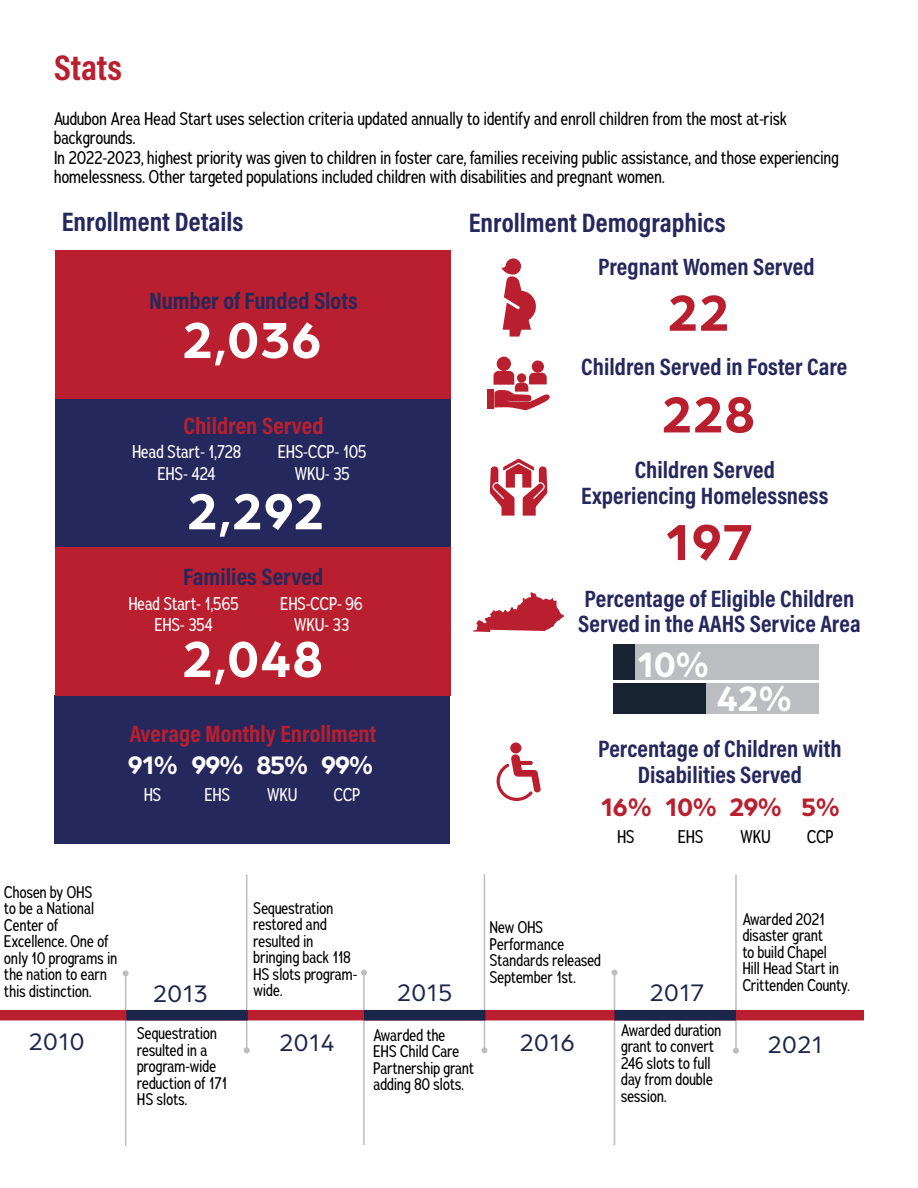
<style>
.page{position:relative;width:918px;height:1188px;background:#fff}
.page>*{position:absolute;margin:0;border:0;box-sizing:border-box;transform-origin:0 0}
.t1{font:700 54px "Arboria";color:#fff}
.t2{font:700 54px "Arboria";color:#b91f2f}
.t3{font:700 37.5px "Arboria";color:#fff}
.Heading{font:36px "Acumin Variable Concept";letter-spacing:.005em;color:#b91f2f}
.Sub_heading{font:27px "Acumin Variable Concept";color:#25285c}
.t4{font:700 27px "Arboria";letter-spacing:-.06em;color:#fff}
.t5{font:700 27px "Arboria";color:#b91f2f}
.t6{font:25.5px "Arboria";letter-spacing:.01em;color:#1c254b}
.Sub_heading-2{font:24px/25.5px "Acumin Variable Concept";color:#25285c;text-align:center}
.Sub_heading-3{font:24px "Acumin Variable Concept";color:#b91f2f}
.Body{font:18px/19.5px "Adrianna Condensed";color:#000}
.Body-2{font:18px "Adrianna Condensed";color:#fff}
.Body-3{font:16.5px/16.5px "Adrianna Condensed";color:#000}
</style>
<div class="page">
<hr style="left:125px;top:973px;width:1px;height:173px;background:#bcbdc0">
<svg style="left:123px;top:970px;width:6px;height:6px"></svg>
<hr style="left:246px;top:874px;width:1px;height:176px;background:#bcbdc0">
<svg style="left:244px;top:1047px;width:6px;height:6px"></svg>
<hr style="left:363px;top:973px;width:2px;height:172px;background:#bcbdc0">
<svg style="left:361px;top:970px;width:6px;height:6px"></svg>
<hr style="left:484px;top:874px;width:1px;height:176px;background:#bcbdc0">
<svg style="left:481px;top:1047px;width:6px;height:6px"></svg>
<hr style="left:614px;top:973px;width:1px;height:172px;background:#bcbdc0">
<svg style="left:611px;top:970px;width:6px;height:6px"></svg>
<hr style="left:735px;top:875px;width:2px;height:176px;background:#bcbdc0">
<svg style="left:733px;top:1048px;width:6px;height:6px"></svg>
<div style="left:54px;top:695px;width:396px;height:149px;background:#25285c"></div>
<div style="left:55px;top:547px;width:396px;height:148px;background:#b91f2f"></div>
<div style="left:55px;top:398px;width:396px;height:149px;background:#25285c"></div>
<div style="left:55px;top:250px;width:396px;height:148px;background:#b91f2f"></div>
<svg style="left:501px;top:258px;width:35px;height:79px"></svg>
<div style="left:635px;top:644px;width:184px;height:36px;background:#bcbdc0"></div>
<div style="left:706px;top:684px;width:113px;height:30px;background:#bcbdc0"></div>
<div style="left:614px;top:644px;width:21px;height:36px;background:#182331"></div>
<div style="left:614px;top:684px;width:92px;height:30px;background:#182331"></div>
<div style="left:510px;top:743px;width:11px;height:10px;background:#b91f2f;border-radius:50%"></div>
<svg style="left:497px;top:754px;width:44px;height:47px"></svg>
<div style="left:487px;top:390px;width:6px;height:19px;background:#b91f2f"></div>
<div style="left:497px;top:357px;width:14px;height:14px;background:#b91f2f;border-radius:50%"></div>
<div style="left:532px;top:360px;width:12px;height:13px;background:#b91f2f;border-radius:50%"></div>
<svg style="left:493px;top:371px;width:57px;height:39px"></svg>
<svg style="left:490px;top:459px;width:57px;height:57px"></svg>
<svg style="left:473px;top:592px;width:91px;height:40px"></svg>
<div style="left:0;top:1010px;width:864px;height:10px;background:#b91f2f"></div>
<div style="left:614px;top:1010px;width:122px;height:10px;background:#1c264a"></div>
<div style="left:364px;top:1010px;width:121px;height:10px;background:#1c264a"></div>
<div style="left:126px;top:1010px;width:122px;height:10px;background:#1c264a"></div>
<p class="Heading" style="left:54px;top:43px;width:70px">Stats</p>
<p class="Body" style="left:54px;top:108px;width:734px">Audubon Area Head Start uses selection criteria updated annually to identify and enroll children from the most at-risk backgrounds.</p>
<p class="Body" style="left:54px;top:147px;width:786px">In 2022-2023, highest priority was given to children in foster care, families receiving public assistance, and those experiencing homelessness. Other targeted populations included children with disabilities and pregnant women.</p>
<p class="Sub_heading" style="left:62px;top:203px;width:183px">Enrollment Details</p>
<p class="Sub_heading" style="left:469px;top:204px;width:258px">Enrollment Demographics</p>
<p class="Sub_heading-2" style="left:149px;top:287px;width:210px">Number of Funded Slots</p>
<p class="t1" style="left:182px;top:303px;width:141px">2,036</p>
<p class="Sub_heading-3" style="left:184px;top:409px;width:142px">Children Served</p>
<p class="Body-2" style="left:132px;top:440px;width:110px">Head Start- 1,728</p>
<p class="Body-2" style="left:158px;top:462px;width:59px">EHS- 424</p>
<p class="Body-2" style="left:278px;top:440px;width:90px">EHS-CCP- 105</p>
<p class="Body-2" style="left:295px;top:462px;width:57px">WKU- 35</p>
<p class="t1" style="left:187px;top:474px;width:139px">2,292</p>
<p class="Sub_heading-2" style="left:183px;top:563px;width:142px">Families Served</p>
<p class="Body-2" style="left:129px;top:592px;width:112px">Head Start- 1,565</p>
<p class="Body-2" style="left:155px;top:614px;width:59px">EHS- 354</p>
<p class="Body-2" style="left:281px;top:592px;width:84px">EHS-CCP- 96</p>
<p class="Body-2" style="left:294px;top:614px;width:57px">WKU- 33</p>
<p class="t1" style="left:182px;top:622px;width:143px">2,048</p>
<p class="Sub_heading-3" style="left:130px;top:717px;width:248px">Average Monthly Enrollment</p>
<p class="t4" style="left:127px;top:747px;width:52px">91%</p>
<p class="t4" style="left:191px;top:747px;width:54px">99%</p>
<p class="t4" style="left:256px;top:747px;width:54px">85%</p>
<p class="t4" style="left:321px;top:747px;width:54px">99%</p>
<p class="Body-2" style="left:144px;top:784px;width:19px">HS</p>
<p class="Body-2" style="left:205px;top:784px;width:27px">EHS</p>
<p class="Body-2" style="left:267px;top:784px;width:32px">WKU</p>
<p class="Body-2" style="left:334px;top:784px;width:28px">CCP</p>
<p class="Sub_heading-2" style="left:598px;top:253px;width:218px">Pregnant Women Served</p>
<p class="t2" style="left:667px;top:276px;width:64px">22</p>
<p class="Sub_heading-2" style="left:581px;top:353px;width:268px">Children Served in Foster Care</p>
<p class="t2" style="left:661px;top:377px;width:95px">228</p>
<p class="Sub_heading-2" style="left:581px;top:456px;width:249px">Children Served<br>Experiencing Homelessness</p>
<p class="t2" style="left:664px;top:505px;width:90px">197</p>
<p class="Sub_heading-2" style="left:578px;top:585px;width:284px;text-align:left">Percentage of Eligible Children<br>Served in the AAHS Service Area</p>
<p class="t3" style="left:636px;top:639px;width:75px">10%</p>
<p class="t3" style="left:716px;top:672px;width:78px">42%</p>
<p class="Sub_heading-2" style="left:598px;top:735px;width:245px">Percentage of Children with<br>Disabilities Served</p>
<p class="t5" style="left:600px;top:789px;width:54px">16%</p>
<p class="t5" style="left:665px;top:789px;width:119px">10% 29%</p>
<p class="t5" style="left:801px;top:789px;width:41px">5%</p>
<p class="Body" style="left:617px;top:827px;width:19px">HS</p>
<p class="Body" style="left:678px;top:827px;width:27px">EHS</p>
<p class="Body" style="left:740px;top:827px;width:32px">WKU</p>
<p class="Body" style="left:807px;top:827px;width:28px">CCP</p>
<p class="Body-3" style="left:4px;top:883px;width:115px">Chosen by OHS<br>to be a National<br>Center of<br>Excellence. One of only 10 programs in the nation to earn this distinction.</p>
<p class="t6" style="left:28px;top:1025px;width:58px">2010</p>
<p class="Body-3" style="left:254px;top:900px;width:105px">Sequestration restored and resulted in bringing back 118<br>HS slots program&shy;wide.</p>
<p class="t6" style="left:153px;top:977px;width:57px">2013</p>
<p class="Body-3" style="left:137px;top:1025px;width:92px">Sequestration resulted in a program-wide reduction of 171<br>HS slots.</p>
<p class="t6" style="left:279px;top:1026px;width:57px">2014</p>
<p class="Body-3" style="left:490px;top:919px;width:113px">New OHS<br>Performance<br>Standards released<br>September 1st.</p>
<p class="t6" style="left:397px;top:975px;width:57px">2015</p>
<p class="Body-3" style="left:373px;top:1027px;width:102px">Awarded the<br>EHS Child Care<br>Partnership grant adding 80 slots.</p>
<p class="t6" style="left:520px;top:1026px;width:57px">2016</p>
<p class="t6" style="left:649px;top:976px;width:56px">2017</p>
<p class="Body-3" style="left:621px;top:1022px;width:102px">Awarded duration grant to convert<br>246 slots to full day from double session.</p>
<p class="Body-3" style="left:743px;top:911px;width:109px">Awarded 2021 disaster grant<br>to build Chapel<br>Hill Head Start in<br>Crittenden County.</p>
<p class="t6" style="left:767px;top:1028px;width:57px">2021</p>
</div>
